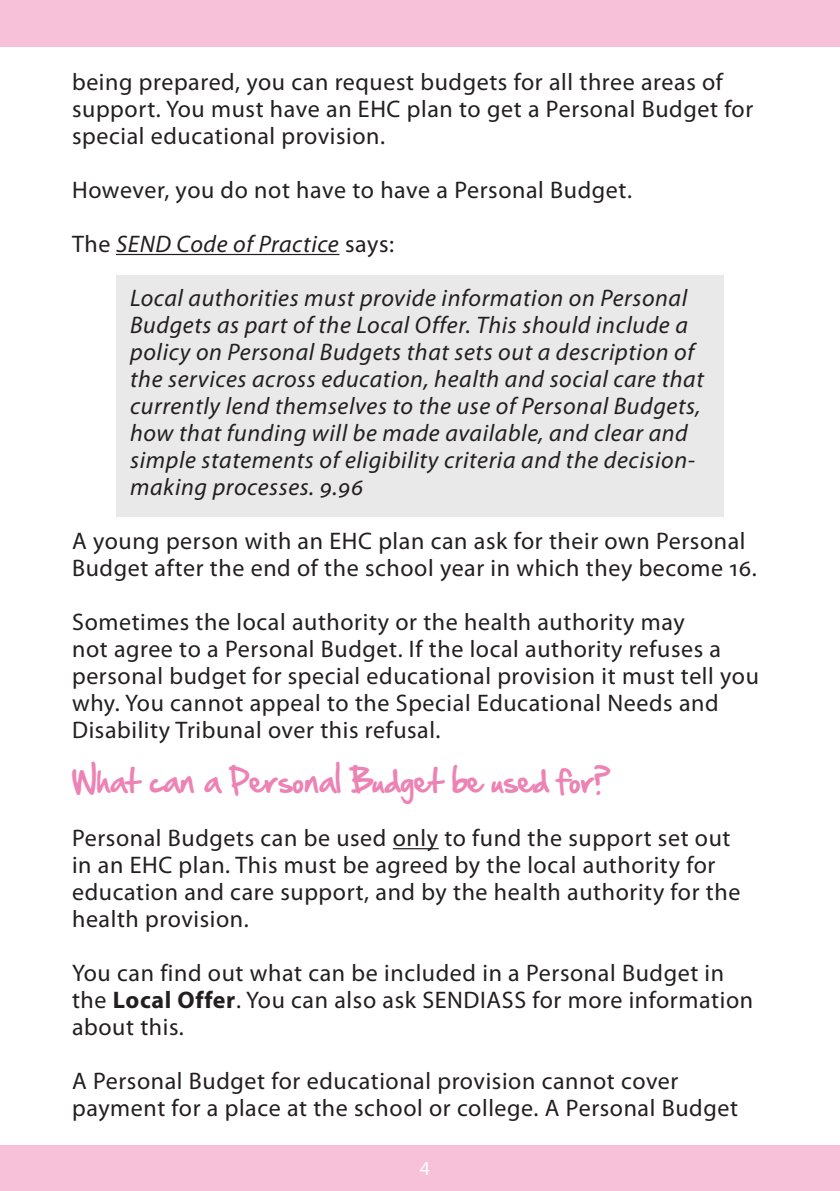
<style>
.page{position:relative;width:840px;height:1191px;background:#fff}
.page>*{position:absolute;margin:0;border:0;box-sizing:border-box;transform-origin:0 0}
.t1{font:28px "Hand Of Sean";letter-spacing:.025em;color:#ed83b4}
.t2{font:24px/27px "Myriad Pro";letter-spacing:.025em;color:#231f20}
.t3{font:italic 24px/27px "Myriad Pro";letter-spacing:.025em;color:#231f20}
.t4{font:20px "Myriad Pro";color:#fff}
.s1{font-style:normal}
.s2{font-weight:700}
</style>
<div class="page">
<div style="left:0;top:0;width:839px;height:46px;background:#f6c1d9"></div>
<div style="left:0;top:1144px;width:839px;height:47px;background:#f6c1d9"></div>
<hr style="left:839px;top:0;width:1px;height:46px;background:#ed83b4">
<hr style="left:839px;top:1144px;width:1px;height:47px;background:#ed83b4">
<div style="left:116px;top:275px;width:607px;height:242px;background:#e9e9e9"></div>
<hr style="left:116px;top:254px;width:223px;height:1px;background:#231f20">
<hr style="left:392px;top:848px;width:46px;height:1px;background:#231f20">
<p class="t2" style="left:72px;top:68px;width:682px">being prepared, you can request budgets for all three areas of support. You must have an EHC plan to get a Personal Budget for special educational provision.</p>
<p class="t2" style="left:72px;top:176px;width:561px">However, you do not have to have a Personal Budget.</p>
<p class="t3" style="left:72px;top:230px;width:323px"><span class="s1">The</span> SEND Code of Practice <span class="s1">says:</span></p>
<p class="t3" style="left:130px;top:284px;width:575px">Local authorities must provide information on Personal Budgets as part of the Local Offer. This should include a policy on Personal Budgets that sets out a description of the services across education, health and social care that currently lend themselves to the use of Personal Budgets, how that funding will be made available, and clear and simple statements of eligibility criteria and the decision&shy;making processes. 9.96</p>
<p class="t2" style="left:72px;top:527px;width:686px">A young person with an EHC plan can ask for their own Personal<br>Budget after the end of the school year in which they become 16.</p>
<p class="t2" style="left:72px;top:608px;width:688px">Sometimes the local authority or the health authority may<br>not agree to a Personal Budget. If the local authority refuses a personal budget for special educational provision it must tell you why. You cannot appeal to the Special Educational Needs and Disability Tribunal over this refusal.</p>
<h2 class="t1" style="left:72px;top:756px;width:539px">What can a Personal Budget be used for?</h2>
<p class="t2" style="left:72px;top:824px;width:669px">Personal Budgets can be used only to fund the support set out in an EHC plan. This must be agreed by the local authority for education and care support, and by the health authority for the health provision.</p>
<p class="t2" style="left:72px;top:959px;width:682px">You can find out what can be included in a Personal Budget in the <span class="s2">Local Offer</span>. You can also ask SENDIASS for more information about this.</p>
<p class="t2" style="left:72px;top:1067px;width:667px">A Personal Budget for educational provision cannot cover payment for a place at the school or college. A Personal Budget</p>
<p class="t4" style="left:420px;top:1155px;width:12px">4</p>
</div>
